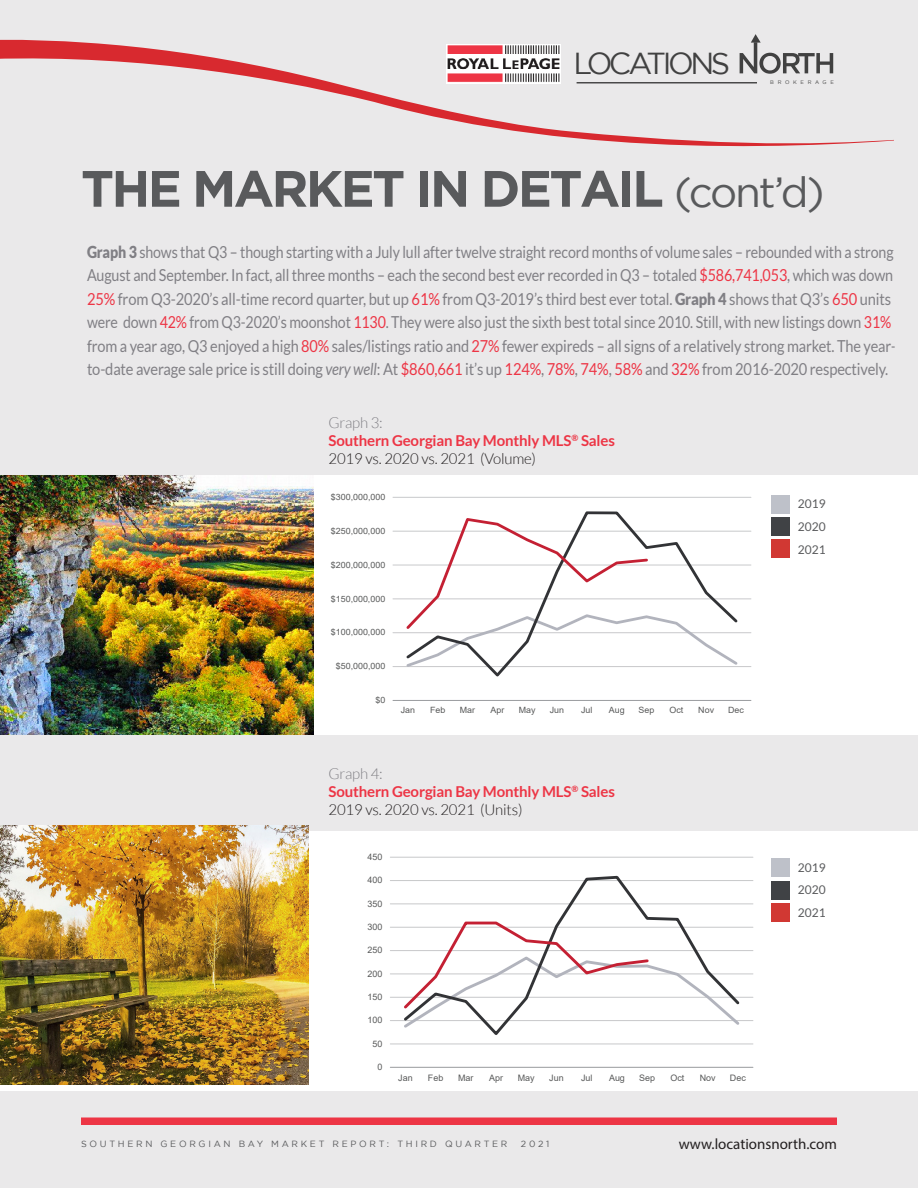
<style>
.page{position:relative;width:918px;height:1188px;background:#eae9ea}
.page>*{position:absolute;margin:0;border:0;box-sizing:border-box;transform-origin:0 0}
.t1{font:700 51px "Gotham";letter-spacing:-.05em;color:#595a5c}
.t2{font:30.3px "Gotham";letter-spacing:-.115em;color:#414141}
.t3{font:16.5px/23.4px "Lato";letter-spacing:-.01em;color:#807f84;scale:.86 1}
.t4{font:700 15px/18px "Lato";letter-spacing:-.01em;color:#ed3545}
.t5{font:15px "Myriad Pro";color:#231f20}
.t6{font:12px/22.8px "Lato";color:#595a5c;text-align:justify}
.t7{font:9px "Gotham";letter-spacing:.3em;color:#595a5c}
.t8{font:8.85px "Arial";color:#585959}
.t9{font:8.7px "Arial";color:#585959}
.t10{font:8.55px "Arial";color:#585959}
.t11{font:5.25px "Gotham";letter-spacing:.7em;color:#414141}
.s1{font-weight:400;font-size:42px}
.s2{font-weight:900}
.s3{color:#ed3545}
.s4{font-style:italic}
.s5{font-weight:300;color:#807f84}
.s6{font-weight:300;color:#231f20}
</style>
<div class="page">
<div style="left:0;top:476px;width:918px;height:259px;background:#fff"></div>
<div style="left:0;top:831px;width:918px;height:259px;background:#fff"></div>
<div style="left:771px;top:495px;width:18px;height:18px;background:#bec1c9"></div>
<div style="left:771px;top:517px;width:18px;height:19px;background:#404245"></div>
<div style="left:771px;top:540px;width:18px;height:18px;background:#d13833"></div>
<hr style="left:393px;top:666px;width:358px;height:1px;background:#c7c8ca">
<hr style="left:393px;top:632px;width:358px;height:1px;background:#c7c8ca">
<hr style="left:393px;top:599px;width:358px;height:1px;background:#c7c8ca">
<hr style="left:393px;top:565px;width:358px;height:1px;background:#c7c8ca">
<hr style="left:393px;top:531px;width:358px;height:1px;background:#c7c8ca">
<hr style="left:393px;top:497px;width:358px;height:1px;background:#c7c8ca">
<hr style="left:393px;top:700px;width:358px;height:1px;background:#989a9d">
<svg style="left:404px;top:516px;width:336px;height:153px"></svg>
<div style="left:323px;top:843px;width:434px;height:248px;background:#fff"></div>
<hr style="left:390px;top:1044px;width:363px;height:1px;background:#c7c8ca">
<hr style="left:390px;top:1020px;width:363px;height:1px;background:#c7c8ca">
<hr style="left:390px;top:997px;width:363px;height:1px;background:#c7c8ca">
<hr style="left:390px;top:974px;width:363px;height:1px;background:#c7c8ca">
<hr style="left:390px;top:950px;width:363px;height:1px;background:#c7c8ca">
<hr style="left:390px;top:927px;width:363px;height:1px;background:#c7c8ca">
<hr style="left:390px;top:904px;width:363px;height:1px;background:#c7c8ca">
<hr style="left:390px;top:880px;width:363px;height:1px;background:#c7c8ca">
<hr style="left:390px;top:857px;width:363px;height:1px;background:#c7c8ca">
<hr style="left:390px;top:1067px;width:363px;height:1px;background:#989a9d">
<svg style="left:401px;top:875px;width:341px;height:160px"></svg>
<svg style="left:401px;top:920px;width:341px;height:110px"></svg>
<div style="left:771px;top:859px;width:18px;height:18px;background:#bec1c9"></div>
<div style="left:771px;top:881px;width:18px;height:18px;background:#404245"></div>
<div style="left:771px;top:903px;width:18px;height:19px;background:#d13833"></div>
<div style="left:81px;top:1118px;width:756px;height:7px;background:#ed3545"></div>
<img style="left:0;top:476px;width:314px;height:259px">
<img style="left:0;top:825px;width:309px;height:259px">
<svg style="left:0;top:37px;width:894px;height:110px"></svg>
<h2 class="t2" style="left:573px;top:46px;width:158px">LOCATIONS</h2>
<p class="t11" style="left:770px;top:80px;width:65px">BROKERAGE</p>
<p class="t1" style="left:81px;top:159px;width:745px">THE MARKET IN DETAIL <span class="s1">(cont’d)</span></p>
<p class="t3" style="left:87px;top:240px;width:941px"><span class="s2">Graph 3</span> shows that Q3 – though starting with a July lull after twelve straight record months of volume sales – rebounded with a strong August and September. In fact, all three months – each the second best ever recorded in Q3 – totaled <span class="s3">$586,741,053</span>, which was down <span class="s3">25%</span> from Q3-2020’s all-time record quarter, but up <span class="s3">61%</span> from Q3-2019’s third best ever total. <span class="s2">Graph 4</span> shows that Q3’s <span class="s3">650</span> units were down <span class="s3">42%</span> from Q3-2020’s moonshot <span class="s3">1130</span>. They were also just the sixth best total since 2010. Still, with new listings down <span class="s3">31% </span>from a year ago, Q3 enjoyed a high <span class="s3">80%</span> sales/listings ratio and <span class="s3">27%</span> fewer expireds – all signs of a relatively strong market. The year&shy;to-date average sale price is still doing <span class="s4">very well</span>: At <span class="s3">$860,661</span> it’s up <span class="s3">124%</span>, <span class="s3">78%</span>, <span class="s3">74%</span>, <span class="s3">58%</span> and <span class="s3">32%</span> from 2016-2020 respectively.</p>
<p class="t4" style="left:328px;top:413px;width:288px"><span class="s5">Graph 3:<br></span>Southern Georgian Bay Monthly MLS<sup>®</sup> Sales<br><span class="s6">2019 vs. 2020 vs. 2021 (Volume)</span></p>
<p class="t9" style="left:331px;top:491px;width:56px">$300,000,000</p>
<p class="t10" style="left:331px;top:525px;width:56px">$250,000,000</p>
<p class="t10" style="left:331px;top:559px;width:56px">$200,000,000</p>
<p class="t10" style="left:331px;top:593px;width:56px">$150,000,000</p>
<p class="t10" style="left:331px;top:627px;width:56px">$100,000,000</p>
<p class="t9" style="left:336px;top:660px;width:51px">$50,000,000</p>
<p class="t10" style="left:375px;top:694px;width:11px">$0</p>
<p class="t10" style="left:401px;top:705px;width:16px">Jan</p>
<p class="t10" style="left:430px;top:705px;width:17px">Feb</p>
<p class="t10" style="left:460px;top:705px;width:17px">Mar</p>
<p class="t10" style="left:490px;top:705px;width:15px">Apr</p>
<p class="t10" style="left:519px;top:705px;width:18px">May</p>
<p class="t10" style="left:550px;top:705px;width:16px">Jun</p>
<p class="t10" style="left:581px;top:705px;width:13px">Jul</p>
<p class="t10" style="left:609px;top:705px;width:17px">Aug</p>
<p class="t10" style="left:639px;top:705px;width:17px">Sep</p>
<p class="t10" style="left:669px;top:705px;width:15px">Oct</p>
<p class="t10" style="left:698px;top:705px;width:17px">Nov</p>
<p class="t10" style="left:728px;top:705px;width:17px">Dec</p>
<p class="t4" style="left:328px;top:764px;width:288px"><span class="s5">Graph 4:<br></span>Southern Georgian Bay Monthly MLS<sup>®</sup> Sales<br><span class="s6">2019 vs. 2020 vs. 2021 (Units)</span></p>
<p class="t8" style="left:368px;top:851px;width:16px">450</p>
<p class="t8" style="left:368px;top:874px;width:16px">400</p>
<p class="t8" style="left:368px;top:898px;width:16px">350</p>
<p class="t8" style="left:368px;top:921px;width:16px">300</p>
<p class="t8" style="left:368px;top:944px;width:16px">250</p>
<p class="t8" style="left:368px;top:968px;width:16px">200</p>
<p class="t8" style="left:368px;top:991px;width:16px">150</p>
<p class="t8" style="left:368px;top:1014px;width:16px">100</p>
<p class="t8" style="left:373px;top:1038px;width:11px">50</p>
<p class="t8" style="left:378px;top:1061px;width:6px">0</p>
<p class="t8" style="left:398px;top:1072px;width:16px">Jan</p>
<p class="t8" style="left:428px;top:1072px;width:17px">Feb</p>
<p class="t8" style="left:458px;top:1072px;width:17px">Mar</p>
<p class="t8" style="left:489px;top:1072px;width:15px">Apr</p>
<p class="t8" style="left:518px;top:1072px;width:18px">May</p>
<p class="t8" style="left:549px;top:1072px;width:16px">Jun</p>
<p class="t8" style="left:581px;top:1072px;width:13px">Jul</p>
<p class="t8" style="left:609px;top:1072px;width:17px">Aug</p>
<p class="t8" style="left:639px;top:1072px;width:17px">Sep</p>
<p class="t8" style="left:670px;top:1072px;width:15px">Oct</p>
<p class="t8" style="left:700px;top:1072px;width:17px">Nov</p>
<p class="t8" style="left:730px;top:1072px;width:17px">Dec</p>
<p class="t6" style="left:798px;top:492px;width:29px">2019<br>2020<br>2021</p>
<p class="t6" style="left:798px;top:856px;width:29px">2019<br>2020<br>2021</p>
<p class="t7" style="left:81px;top:1139px;width:428px">SOUTHERN GEORGIAN BAY MARKET REPORT: THIRD QUARTER</p>
<p class="t7" style="left:521px;top:1139px;width:30px">2021</p>
<p class="t5" style="left:679px;top:1134px;width:160px">www.locationsnorth.com</p>
</div>
